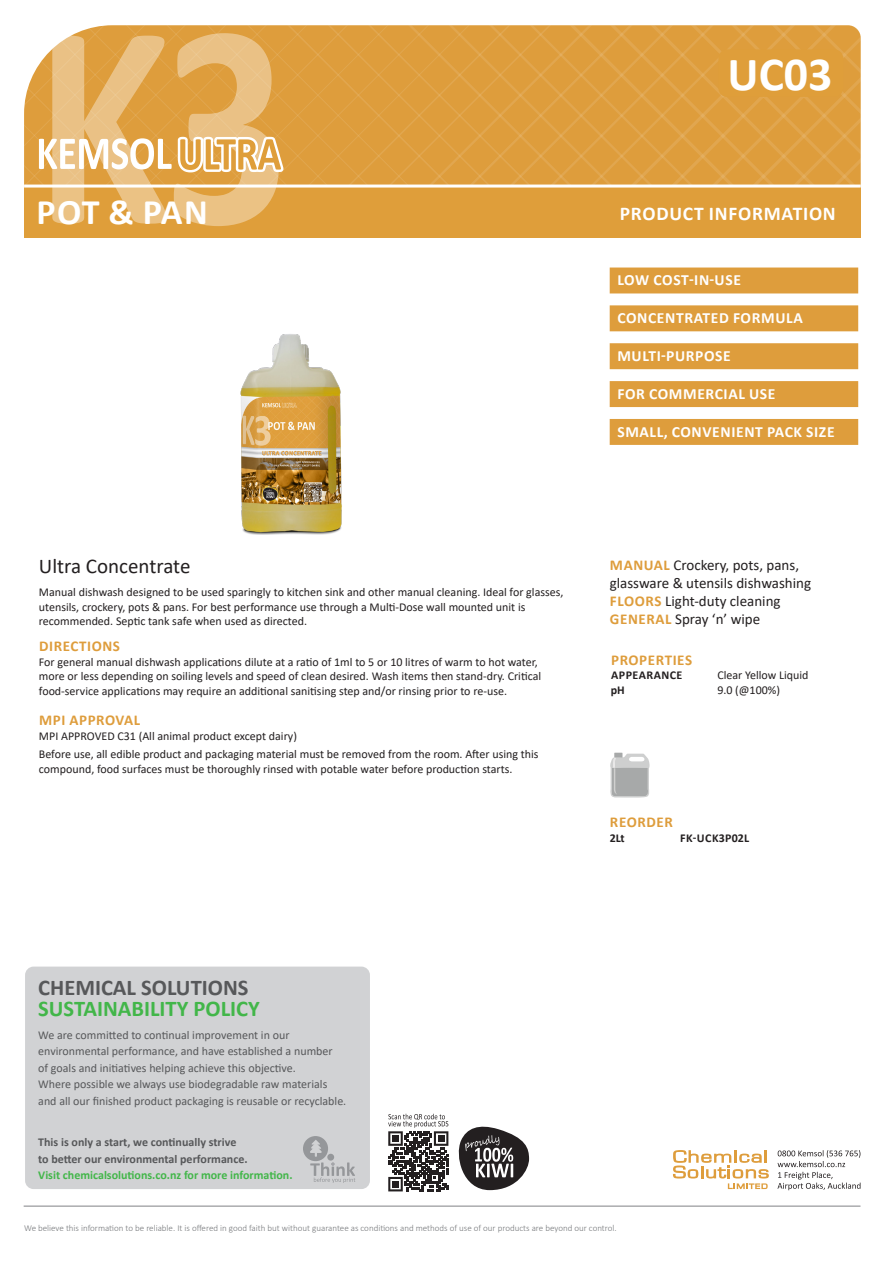
<style>
.page{position:relative;width:893px;height:1263px;background:#fff}
.page>*{position:absolute;margin:0;border:0;box-sizing:border-box;transform-origin:0 0}
.t1{font:700 47.85px "Calibri";color:#fff}
.t2{font:700 36px "Calibri";letter-spacing:.03em;color:#fff}
.t3{font:700 22.5px/21px "Calibri";color:#42b649}
.t4{font:21px "Calibri";color:#231f20}
.t5{font:700 19.5px "Calibri";letter-spacing:.04em;color:#fff}
.TEXT{font:700 15.6px "Calibri";letter-spacing:.04em;color:#fff}
.TEXT-2{font:15px/18px "Calibri";color:#231f20}
.TEXT-3{font:700 15px "Calibri";letter-spacing:.04em;color:#de9d3c}
.TEXT-4{font:12px/14.4px "Calibri";color:#231f20}
.t6{font:12px/16.5px "Calibri";color:#57585a}
.t7{font:700 12px/16.5px "Calibri";color:#57585a}
.TEXT-5{font:700 12px "Calibri";letter-spacing:.04em;color:#231f20}
.TEXT-6{font:700 12px "Calibri";letter-spacing:.02em;color:#231f20}
.TEXT-7{font:300 9px "Calibri";color:#76787b}
.s1{font-weight:700;color:#de9d3c}
.s2{color:#57585a}
.s3{color:#42b649}
</style>
<div class="page">
<hr style="left:24px;top:1206px;width:836px;height:1px;background:#808285">
<svg style="left:777px;top:1150px;width:83px;height:40px"></svg>
<div style="left:610px;top:267px;width:248px;height:26px;background:#de9d3c"></div>
<div style="left:610px;top:305px;width:248px;height:26px;background:#de9d3c"></div>
<div style="left:610px;top:343px;width:248px;height:26px;background:#de9d3c"></div>
<div style="left:610px;top:381px;width:248px;height:26px;background:#de9d3c"></div>
<div style="left:610px;top:419px;width:248px;height:26px;background:#de9d3c"></div>
<svg style="left:673px;top:1150px;width:96px;height:39px"></svg>
<div style="left:24px;top:187px;width:837px;height:50px;background:#df9e3a"></div>
<svg style="left:458px;top:1126px;width:71px;height:64px"></svg>
<svg style="left:610px;top:753px;width:40px;height:44px;background:#bdbfbf"></svg>
<div style="left:25px;top:966px;width:345px;height:223px;background:#d1d2d4;border-radius:9px"></div>
<div style="left:303px;top:1136px;width:25px;height:25px;background:#95979a;border-radius:50%"></div>
<svg style="left:309px;top:1140px;width:46px;height:43px"></svg>
<svg style="left:388px;top:1131px;width:61px;height:61px"></svg>
<svg style="left:388px;top:1114px;width:60px;height:77px"></svg>
<img style="left:240px;top:334px;width:102px;height:201px">
<svg style="left:24px;top:25px;width:837px;height:201px"></svg>
<p class="t2" style="left:36px;top:187px;width:173px">POT &amp; PAN</p>
<p class="t1" style="left:727px;top:40px;width:106px">UC03</p>
<p class="t5" style="left:620px;top:199px;width:218px">PRODUCT INFORMATION</p>
<p class="TEXT" style="left:617px;top:269px;width:125px">LOW COST-IN-USE</p>
<p class="TEXT" style="left:617px;top:307px;width:187px">CONCENTRATED FORMULA</p>
<p class="TEXT" style="left:617px;top:345px;width:115px">MULTI-PURPOSE</p>
<p class="TEXT" style="left:617px;top:383px;width:160px">FOR COMMERCIAL USE</p>
<p class="TEXT" style="left:617px;top:421px;width:219px">SMALL, CONVENIENT PACK SIZE</p>
<p class="t4" style="left:39px;top:552px;width:153px">Ultra Concentrate</p>
<p class="TEXT-4" style="left:39px;top:585px;width:526px">Manual dishwash designed to be used sparingly to kitchen sink and other manual cleaning. Ideal for glasses, utensils, crockery, pots &amp; pans. For best performance use through a Multi-Dose wall mounted unit is recommended. Septic tank safe when used as directed.</p>
<p class="TEXT-3" style="left:39px;top:636px;width:82px">DIRECTIONS</p>
<p class="TEXT-4" style="left:39px;top:654px;width:504px">For general manual dishwash applications dilute at a ratio of 1ml to 5 or 10 litres of warm to hot water, more or less depending on soiling levels and speed of clean desired. Wash items then stand-dry. Critical food-service applications may require an additional sanitising step and/or rinsing prior to re-use.</p>
<p class="TEXT-3" style="left:39px;top:710px;width:103px">MPI APPROVAL</p>
<p class="TEXT-4" style="left:39px;top:728px;width:260px">MPI APPROVED C31 (All animal product except dairy)</p>
<p class="TEXT-4" style="left:39px;top:747px;width:501px">Before use, all edible product and packaging material must be removed from the room. After using this compound, food surfaces must be thoroughly rinsed with potable water before production starts.</p>
<p class="TEXT-2" style="left:610px;top:555px;width:203px"><span class="s1">MANUAL</span> Crockery, pots, pans, glassware &amp; utensils dishwashing</p>
<p class="TEXT-2" style="left:610px;top:591px;width:172px"><span class="s1">FLOORS</span> Light-duty cleaning</p>
<p class="TEXT-2" style="left:610px;top:609px;width:152px"><span class="s1">GENERAL</span> Spray ‘n’ wipe</p>
<p class="TEXT-3" style="left:611px;top:649px;width:82px">PROPERTIES</p>
<p class="TEXT-5" style="left:611px;top:667px;width:73px">APPEARANCE</p>
<p class="TEXT-4" style="left:717px;top:668px;width:93px">Clear Yellow Liquid</p>
<p class="TEXT-5" style="left:611px;top:681px;width:16px">pH</p>
<p class="TEXT-4" style="left:717px;top:682px;width:64px">9.0 (@100%)</p>
<p class="TEXT-3" style="left:610px;top:811px;width:64px">REORDER</p>
<p class="TEXT-5" style="left:610px;top:829px;width:17px">2Lt</p>
<p class="TEXT-6" style="left:680px;top:829px;width:71px">FK-UCK3P02L</p>
<p class="t3" style="left:38px;top:977px;width:223px"><span class="s2">CHEMICAL SOLUTIONS<br></span>SUSTAINABILITY POLICY</p>
<p class="t6" style="left:38px;top:1026px;width:310px">We are committed to continual improvement in our environmental performance, and have established a number<br>of goals and initiatives helping achieve this objective.<br>Where possible we always use biodegradable raw materials and all our finished product packaging is reusable or recyclable.</p>
<p class="t7" style="left:38px;top:1134px;width:256px">This is only a start, we continually strive<br>to better our environmental performance.<br><span class="s3">Visit chemicalsolutions.co.nz for more information.</span></p>
<p class="TEXT-7" style="left:24px;top:1222px;width:594px">We believe this information to be reliable. It is offered in good faith but without guarantee as conditions and methods of use of our products are beyond our control.</p>
</div>
